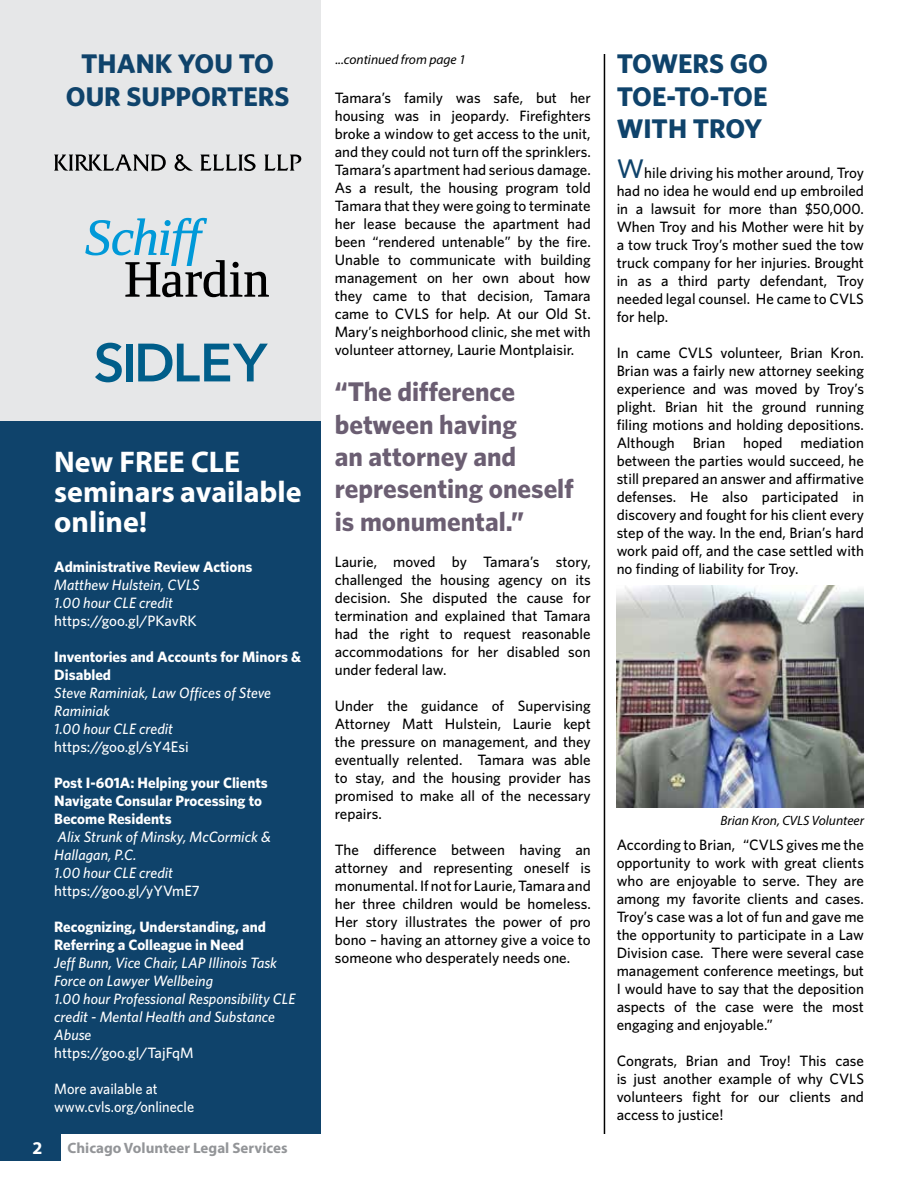
<style>
.page{position:relative;width:918px;height:1188px;background:#fff}
.page>*{position:absolute;margin:0;border:0;box-sizing:border-box;transform-origin:0 0}
.t1{font:700 30px/30px "Myriad Pro";color:#fff}
.t2{font:700 27px/32.4px "Whitney";color:#6b5e72}
.t3{font:700 27px/32.4px "Whitney";color:#0f436b;text-align:center}
.t4{font:700 18px "Myriad Pro";color:#fff}
.t5{font:500 15px/18px "Whitney";color:#000;text-align:justify}
.t6{font:italic 500 15px/18px "Whitney";color:#fff}
.t7{font:700 15px/18px "Whitney";color:#fff}
.t8{font:500 15px "Whitney";color:#fff}
.t9{font:500 15px/18px "Whitney";color:#fff;scale:.95 1}
.t10{font:700 15px "Myriad Pro";color:#939598}
.t11{font:italic 13.5px "Myriad Pro";color:#000}
.s1{font-size:27px;color:#0f436b}
</style>
<div class="page">
<div style="left:0;top:1134px;width:60px;height:26px;background:#0f436b"></div>
<div style="left:0;top:370px;width:321px;height:764px;background:#0f436b"></div>
<div style="left:0;top:0;width:321px;height:420px;background:#e6e7e8"></div>
<svg style="left:54px;top:155px;width:112px;height:16px"></svg>
<svg style="left:175px;top:154px;width:18px;height:17px"></svg>
<svg style="left:200px;top:154px;width:56px;height:17px"></svg>
<svg style="left:264px;top:155px;width:37px;height:16px"></svg>
<svg style="left:85px;top:218px;width:184px;height:79px"></svg>
<svg style="left:95px;top:343px;width:27px;height:39px"></svg>
<div style="left:126px;top:344px;width:7px;height:37px;background:#005e8a"></div>
<svg style="left:138px;top:344px;width:130px;height:37px"></svg>
<hr style="left:604px;top:54px;width:1px;height:1080px;background:#000">
<img style="left:617px;top:585px;width:247px;height:222px">
<h2 class="t3" style="left:66px;top:47px;width:225px">THANK YOU TO<br>OUR SUPPORTERS</h2>
<h1 class="t1" style="left:54px;top:445px;width:249px">New FREE CLE seminars available online!</h1>
<p class="t7" style="left:54px;top:557px;width:200px">Administrative Review Actions</p>
<p class="t6" style="left:54px;top:575px;width:147px">Matthew Hulstein, CVLS<br>1.00 hour CLE credit</p>
<p class="t8" style="left:54px;top:612px;width:144px">https://goo.gl/PKavRK</p>
<p class="t7" style="left:54px;top:647px;width:248px">Inventories and Accounts for Minors &amp;<br>Disabled</p>
<p class="t6" style="left:54px;top:683px;width:218px">Steve Raminiak, Law Offices of Steve<br>Raminiak<br>1.00 hour CLE credit</p>
<p class="t8" style="left:54px;top:738px;width:136px">https://goo.gl/sY4Esi</p>
<p class="t7" style="left:54px;top:773px;width:215px">Post I-601A: Helping your Clients<br>Navigate Consular Processing to<br>Become Residents</p>
<p class="t6" style="left:54px;top:827px;width:218px">Alix Strunk of Minsky, McCormick &amp;<br>Hallagan, P.C.<br>1.00 hour CLE credit</p>
<p class="t8" style="left:54px;top:882px;width:147px">https://goo.gl/yYVmE7</p>
<p class="t7" style="left:54px;top:917px;width:213px">Recognizing, Understanding, and<br>Referring a Colleague in Need</p>
<p class="t6" style="left:54px;top:953px;width:243px">Jeff Bunn, Vice Chair, LAP Illinois Task<br>Force on Lawyer Wellbeing<br>1.00 hour Professional Responsibility CLE credit - Mental Health and Substance<br>Abuse</p>
<p class="t8" style="left:54px;top:1044px;width:141px">https://goo.gl/TajFqM</p>
<p class="t9" style="left:54px;top:1079px;width:149px">More available at www.cvls.org/onlinecle</p>
<p class="t4" style="left:32px;top:1136px;width:11px">2</p>
<p class="t10" style="left:68px;top:1138px;width:222px">Chicago Volunteer Legal Services</p>
<p class="t11" style="left:335px;top:51px;width:132px">...continued from page 1</p>
<p class="t5" style="left:335px;top:89px;width:257px">Tamara’s family was safe, but her housing was in jeopardy. Firefighters broke a window to get access to the unit, and they could not turn off the sprinklers.<br>Tamara’s apartment had serious damage.<br>As a result, the housing program told Tamara that they were going to terminate her lease because the apartment had been “rendered untenable” by the fire.<br>Unable to communicate with building management on her own about how they came to that decision, Tamara came to CVLS for help. At our Old St.<br>Mary’s neighborhood clinic, she met with volunteer attorney, Laurie Montplaisir.</p>
<h2 class="t2" style="left:335px;top:375px;width:240px">“The difference between having<br>an attorney and representing oneself is monumental.”</h2>
<p class="t5" style="left:335px;top:553px;width:257px">Laurie, moved by Tamara’s story, challenged the housing agency on its decision. She disputed the cause for termination and explained that Tamara had the right to request reasonable accommodations for her disabled son under federal law.</p>
<p class="t5" style="left:335px;top:697px;width:257px">Under the guidance of Supervising Attorney Matt Hulstein, Laurie kept the pressure on management, and they eventually relented. Tamara was able to stay, and the housing provider has promised to make all of the necessary repairs.</p>
<p class="t5" style="left:335px;top:841px;width:257px">The difference between having an attorney and representing oneself is monumental. If not for Laurie, Tamara and her three children would be homeless.<br>Her story illustrates the power of pro bono – having an attorney give a voice to someone who desperately needs one.</p>
<h2 class="t3" style="left:617px;top:47px;width:153px;text-align:justify">TOWERS GO TOE-TO-TOE WITH TROY</h2>
<p class="t5" style="left:617px;top:164px;width:249px"><span class="s1">W</span>hile driving his mother around, Troy had no idea he would end up embroiled in a lawsuit for more than $50,000.<br>When Troy and his Mother were hit by a tow truck Troy’s mother sued the tow truck company for her injuries. Brought in as a third party defendant, Troy needed legal counsel. He came to CVLS for help.</p>
<p class="t5" style="left:617px;top:344px;width:249px">In came CVLS volunteer, Brian Kron.<br>Brian was a fairly new attorney seeking experience and was moved by Troy’s plight. Brian hit the ground running filing motions and holding depositions.<br>Although Brian hoped mediation between the parties would succeed, he still prepared an answer and affirmative defenses. He also participated in discovery and fought for his client every step of the way. In the end, Brian’s hard work paid off, and the case settled with no finding of liability for Troy.</p>
<p class="t11" style="left:720px;top:812px;width:145px">Brian Kron, CVLS Volunteer</p>
<p class="t5" style="left:617px;top:835px;width:249px">According to Brian, “CVLS gives me the opportunity to work with great clients who are enjoyable to serve. They are among my favorite clients and cases.<br>Troy’s case was a lot of fun and gave me the opportunity to participate in a Law Division case. There were several case management conference meetings, but I would have to say that the deposition aspects of the case were the most engaging and enjoyable.”</p>
<p class="t5" style="left:617px;top:1051px;width:249px">Congrats, Brian and Troy! This case is just another example of why CVLS volunteers fight for our clients and access to justice!</p>
</div>
